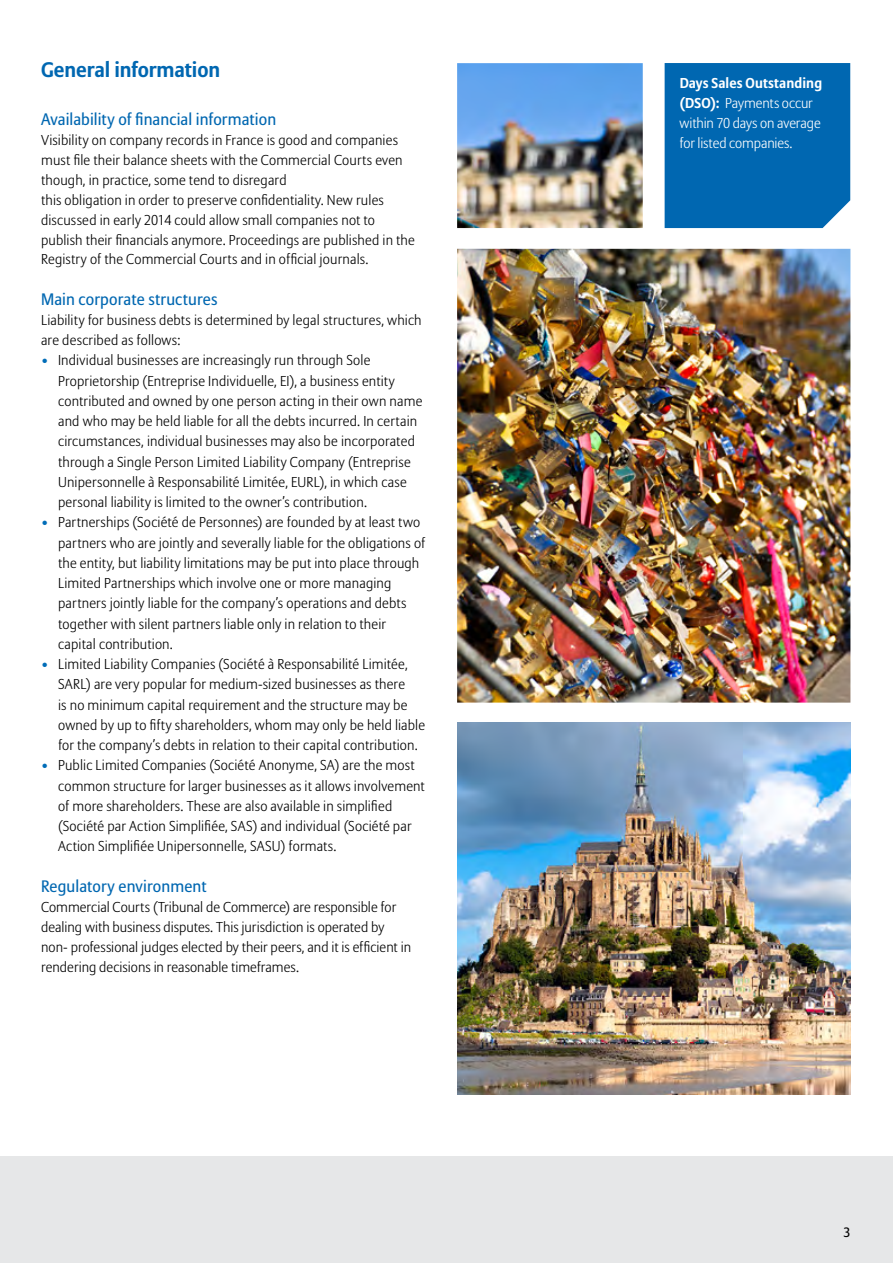
<style>
.page{position:relative;width:893px;height:1263px;background:#fff}
.page>*{position:absolute;margin:0;border:0;box-sizing:border-box;transform-origin:0 0}
.t1{font:700 21px "Allianz Sans";letter-spacing:-.005em;color:#0067b1}
.t2{font:16.5px "Allianz Sans";letter-spacing:.005em;color:#0067b1}
.t3{font:300 14.25px/20.2px "Allianz Sans";letter-spacing:.01em;color:#000}
.t4{font:300 14.25px/20px "Allianz Sans";letter-spacing:-.01em;color:#fff}
.t5{font:13.5px "Allianz Sans";color:#000}
.s1{color:#006db8}
.s2{font-weight:700}
</style>
<div class="page">
<div style="left:0;top:1156px;width:893px;height:107px;background:#e6e7e8"></div>
<img style="left:457px;top:63px;width:393px;height:640px">
<img style="left:457px;top:723px;width:393px;height:371px">
<div style="left:665px;top:63px;width:185px;height:165px;background:#0067b1"></div>
<h1 class="t1" style="left:41px;top:57px;width:181px">General information</h1>
<p class="t2" style="left:41px;top:110px;width:237px">Availability of financial information</p>
<p class="t3" style="left:41px;top:131px;width:375px">Visibility on company records in France is good and companies must file their balance sheets with the Commercial Courts even though, in practice, some tend to disregard<br>this obligation in order to preserve confidentiality. New rules discussed in early 2014 could allow small companies not to publish their financials anymore. Proceedings are published in the Registry of the Commercial Courts and in official journals.</p>
<p class="t2" style="left:41px;top:290px;width:178px">Main corporate structures</p>
<p class="t3" style="left:41px;top:311px;width:382px">Liability for business debts is determined by legal structures, which are described as follows:</p>
<p class="t3" style="left:58px;top:351px;width:366px;text-indent:-17px"><span class="s1">•</span> Individual businesses are increasingly run through Sole Proprietorship (Entreprise Individuelle, EI), a business entity contributed and owned by one person acting in their own name and who may be held liable for all the debts incurred. In certain circumstances, individual businesses may also be incorporated through a Single Person Limited Liability Company (Entreprise Unipersonnelle à Responsabilité Limitée, EURL), in which case personal liability is limited to the owner’s contribution.</p>
<p class="t3" style="left:58px;top:513px;width:369px;text-indent:-17px"><span class="s1">•</span> Partnerships (Société de Personnes) are founded by at least two partners who are jointly and severally liable for the obligations of the entity, but liability limitations may be put into place through Limited Partnerships which involve one or more managing partners jointly liable for the company’s operations and debts together with silent partners liable only in relation to their capital contribution.</p>
<p class="t3" style="left:58px;top:655px;width:369px;text-indent:-17px"><span class="s1">•</span> Limited Liability Companies (Société à Responsabilité Limitée, SARL) are very popular for medium-sized businesses as there<br>is no minimum capital requirement and the structure may be owned by up to fifty shareholders, whom may only be held liable for the company’s debts in relation to their capital contribution.</p>
<p class="t3" style="left:58px;top:756px;width:368px;text-indent:-17px"><span class="s1">•</span> Public Limited Companies (Société Anonyme, SA) are the most common structure for larger businesses as it allows involvement of more shareholders. These are also available in simplified (Société par Action Simplifiée, SAS) and individual (Société par Action Simplifiée Unipersonnelle, SASU) formats.</p>
<p class="t2" style="left:41px;top:876px;width:167px">Regulatory environment</p>
<p class="t3" style="left:41px;top:898px;width:371px">Commercial Courts (Tribunal de Commerce) are responsible for dealing with business disputes. This jurisdiction is operated by non- professional judges elected by their peers, and it is efficient in rendering decisions in reasonable timeframes.</p>
<p class="t4" style="left:680px;top:74px;width:144px"><span class="s2">Days Sales Outstanding (DSO):</span> Payments occur within 70 days on average for listed companies.</p>
<p class="t5" style="left:843px;top:1224px;width:9px">3</p>
</div>
